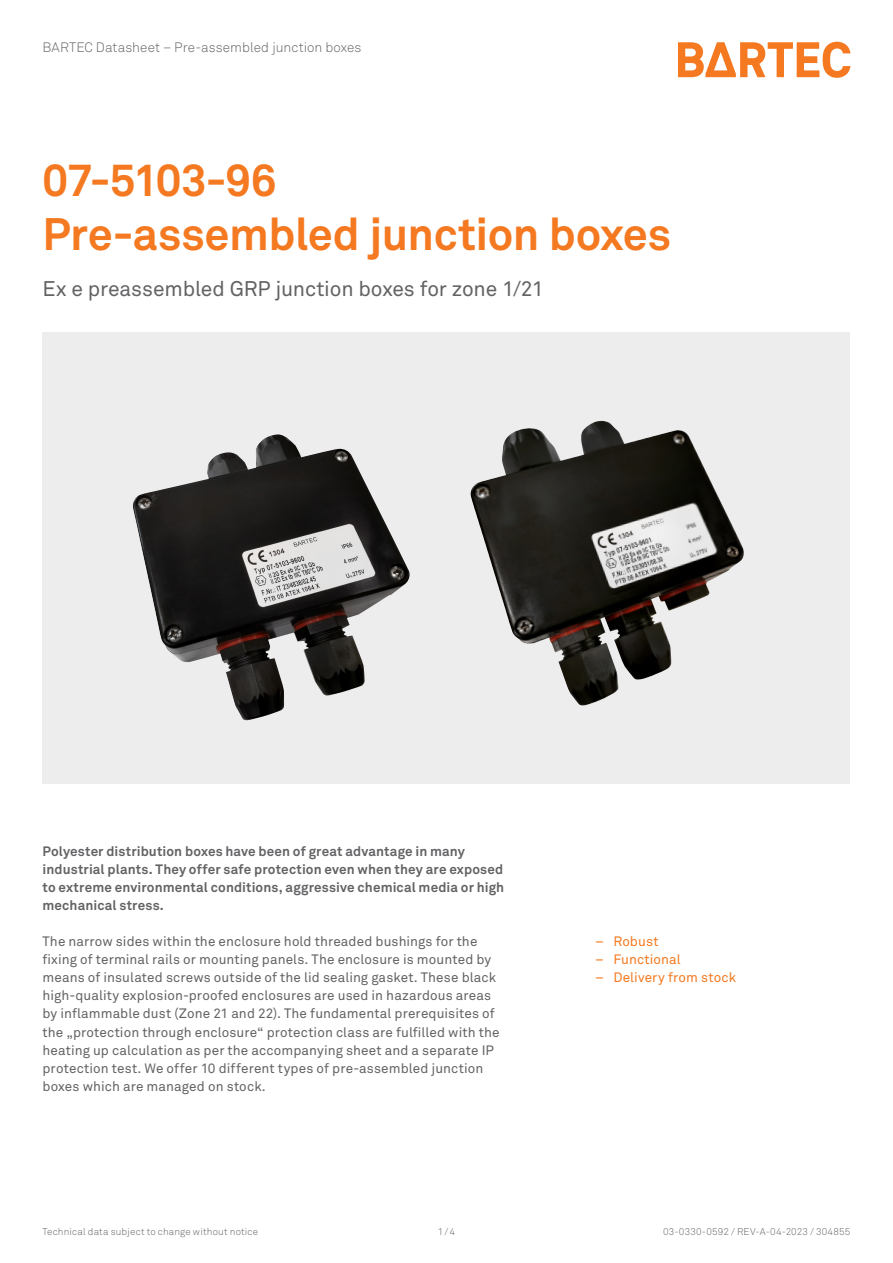
<style>
.page{position:relative;width:893px;height:1263px;background:#fff}
.page>*{position:absolute;margin:0;border:0;box-sizing:border-box;transform-origin:0 0}
._01_Productname_30{font:700 45px/54.2px "Akkurat Pro";letter-spacing:-.01em;color:#f47921}
._02_Subheadline_14{font:21px "Akkurat Pro";letter-spacing:-.01em;color:#636366}
._03_Copy_9{font:13.5px/18px "Akkurat Pro";letter-spacing:.01em;color:#636366}
._03_Copy_9-2{font:700 13.5px/18px "Akkurat Pro";letter-spacing:.01em;color:#636366}
.t1{font:300 13.5px "Akkurat Pro";letter-spacing:.005em;color:#636366}
.t2{font:13.5px "Akkurat Pro";letter-spacing:.01em;color:#f47921}
.t3{font:300 9.75px "Akkurat Pro";letter-spacing:.015em;color:#636366}
</style>
<div class="page">
<div style="left:43px;top:332px;width:807px;height:451px;background:#ededee"></div>
<img style="left:133px;top:434px;width:277px;height:286px">
<img style="left:470px;top:421px;width:274px;height:284px">
<svg style="left:678px;top:42px;width:172px;height:36px"></svg>
<p class="t1" style="left:43px;top:39px;width:320px">BARTEC Datasheet – Pre-assembled junction boxes</p>
<p class="_01_Productname_30" style="left:43px;top:153px;width:630px">07-5103-96<br>Pre-assembled junction boxes</p>
<p class="_02_Subheadline_14" style="left:43px;top:276px;width:503px">Ex e preassembled GRP junction boxes for zone 1/21</p>
<p class="_03_Copy_9-2" style="left:43px;top:842px;width:463px">Polyester distribution boxes have been of great advantage in many industrial plants. They offer safe protection even when they are exposed to extreme environmental conditions, aggressive chemical media or high mechanical stress.</p>
<p class="_03_Copy_9" style="left:43px;top:932px;width:459px">The narrow sides within the enclosure hold threaded bushings for the fixing of terminal rails or mounting panels. The enclosure is mounted by means of insulated screws outside of the lid sealing gasket. These black high-quality explosion-proofed enclosures are used in hazardous areas by inflammable dust (Zone 21 and 22). The fundamental prerequisites of the „protection through enclosure“ protection class are fulfilled with the heating up calculation as per the accompanying sheet and a separate IP protection test. We offer 10 different types of pre-assembled junction boxes which are managed on stock.</p>
<p class="t2" style="left:595px;top:933px;width:65px">– Robust</p>
<p class="t2" style="left:595px;top:952px;width:87px">– Functional</p>
<p class="t2" style="left:595px;top:970px;width:142px">– Delivery from stock</p>
<p class="t3" style="left:43px;top:1226px;width:217px">Technical data subject to change without notice</p>
<p class="t3" style="left:438px;top:1226px;width:19px">1/4</p>
<p class="t3" style="left:663px;top:1226px;width:189px">03-0330-0592 / REV-A-04-2023 / 304855</p>
</div>
